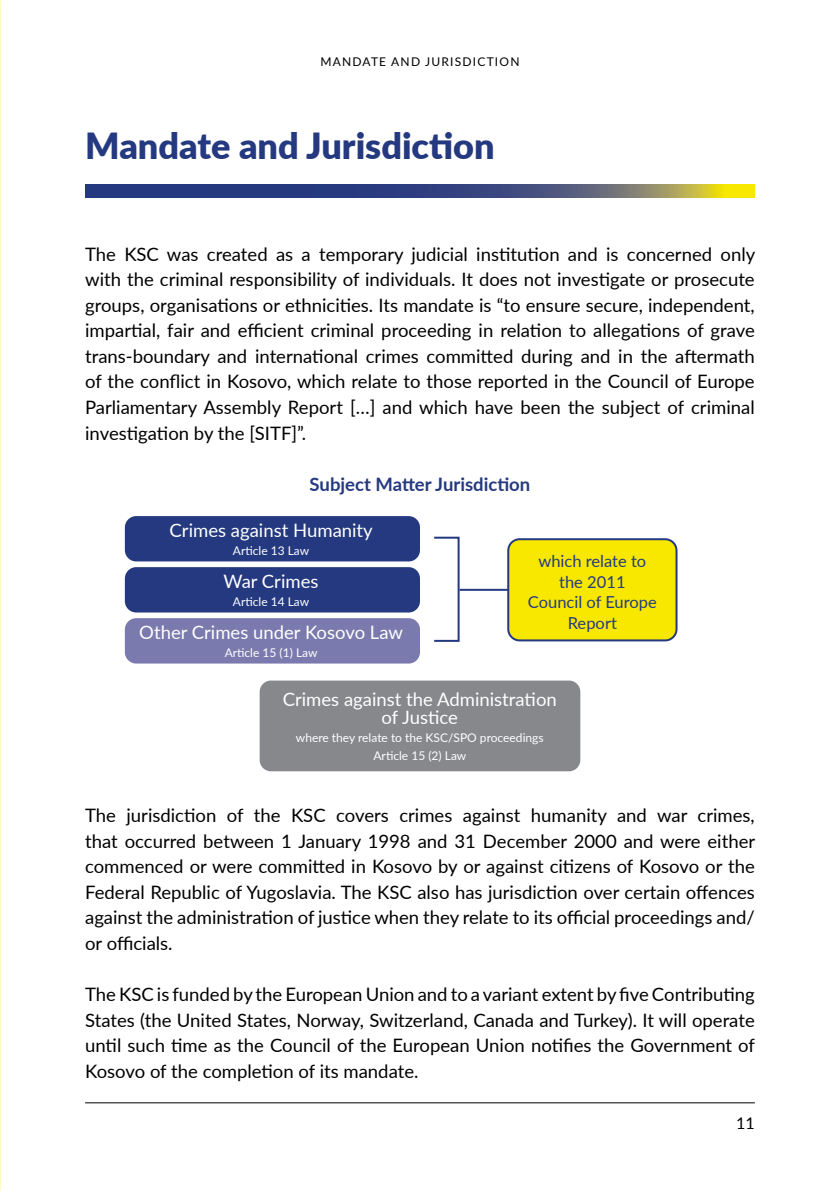
<style>
.page{position:relative;width:840px;height:1191px;background:#fff}
.page>*{position:absolute;margin:0;border:0;box-sizing:border-box;transform-origin:0 0}
.t1{font:900 36px "Lato";color:#24397f}
.t2{font:18.4px/25.6px "Lato";color:#000;text-align:justify}
.t3{font:18.4px/18px "Lato";color:#fff;text-align:center}
.t4{font:700 18.4px "Lato";color:#24397f}
.t5{font:16.4px/20.4px "Lato";color:#24397f;text-align:center}
.t6{font:16px "Lato";color:#000}
.t7{font:12px/18px "Lato";color:#fff;text-align:center}
.t8{font:12px "Lato";letter-spacing:.1em;color:#000}
</style>
<div class="page">
<svg style="left:85px;top:184px;width:669px;height:13px;background:#4e5972"></svg>
<hr style="left:85px;top:1102px;width:669px;height:1px;background:#000">
<div style="left:125px;top:516px;width:295px;height:45px;background:#24397f;border-radius:11px"></div>
<div style="left:125px;top:567px;width:295px;height:45px;background:#24397f;border-radius:11px"></div>
<div style="left:125px;top:618px;width:295px;height:45px;background:#7a7aae;border-radius:11px"></div>
<div style="left:259px;top:680px;width:321px;height:91px;background:#86888c;border-radius:11px"></div>
<div style="left:508px;top:539px;width:168px;height:101px;background:#f8e800;border-radius:11px"></div>
<div style="left:507px;top:538px;width:170px;height:103px;border:2px solid #24397f;border-radius:11px"></div>
<div style="left:433px;top:536px;width:26px;height:106px;border:2px solid #24397f"></div>
<hr style="left:459px;top:589px;width:49px;height:2px;background:#24397f">
<p class="t8" style="left:320px;top:53px;width:200px">MANDATE AND JURISDICTION</p>
<h1 class="t1" style="left:85px;top:119px;width:411px">Mandate and Jurisdiction</h1>
<p class="t2" style="left:85px;top:241px;width:671px">The KSC was created as a temporary judicial institution and is concerned only with the criminal responsibility of individuals. It does not investigate or prosecute groups, organisations or ethnicities. Its mandate is “to ensure secure, independent, impartial, fair and efficient criminal proceeding in relation to allegations of grave trans-boundary and international crimes committed during and in the aftermath of the conflict in Kosovo, which relate to those reported in the Council of Europe Parliamentary Assembly Report […] and which have been the subject of criminal investigation by the [SITF]”.</p>
<p class="t4" style="left:309px;top:470px;width:222px">Subject Matter Jurisdiction</p>
<p class="t3" style="left:169px;top:521px;width:204px">Crimes against Humanity</p>
<p class="t7" style="left:233px;top:541px;width:78px">Article 13 Law</p>
<p class="t3" style="left:223px;top:572px;width:96px">War Crimes</p>
<p class="t7" style="left:233px;top:592px;width:78px">Article 14 Law</p>
<p class="t3" style="left:139px;top:623px;width:265px">Other Crimes under Kosovo Law</p>
<p class="t7" style="left:224px;top:643px;width:94px">Article 15 (1) Law</p>
<p class="t3" style="left:282px;top:690px;width:275px">Crimes against the Administration of Justice</p>
<p class="t7" style="left:296px;top:728px;width:249px">where they relate to the KSC/SPO proceedings<br>Article 15 (2) Law</p>
<p class="t5" style="left:527px;top:550px;width:130px">which relate to the 2011<br>Council of Europe<br>Report</p>
<p class="t2" style="left:85px;top:802px;width:671px">The jurisdiction of the KSC covers crimes against humanity and war crimes, that occurred between 1 January 1998 and 31 December 2000 and were either commenced or were committed in Kosovo by or against citizens of Kosovo or the Federal Republic of Yugoslavia. The KSC also has jurisdiction over certain offences against the administration of justice when they relate to its official proceedings and/ or officials.</p>
<p class="t2" style="left:85px;top:980px;width:671px">The KSC is funded by the European Union and to a variant extent by five Contributing States (the United States, Norway, Switzerland, Canada and Turkey). It will operate until such time as the Council of the European Union notifies the Government of Kosovo of the completion of its mandate.</p>
<p class="t6" style="left:735px;top:1111px;width:20px">11</p>
</div>
